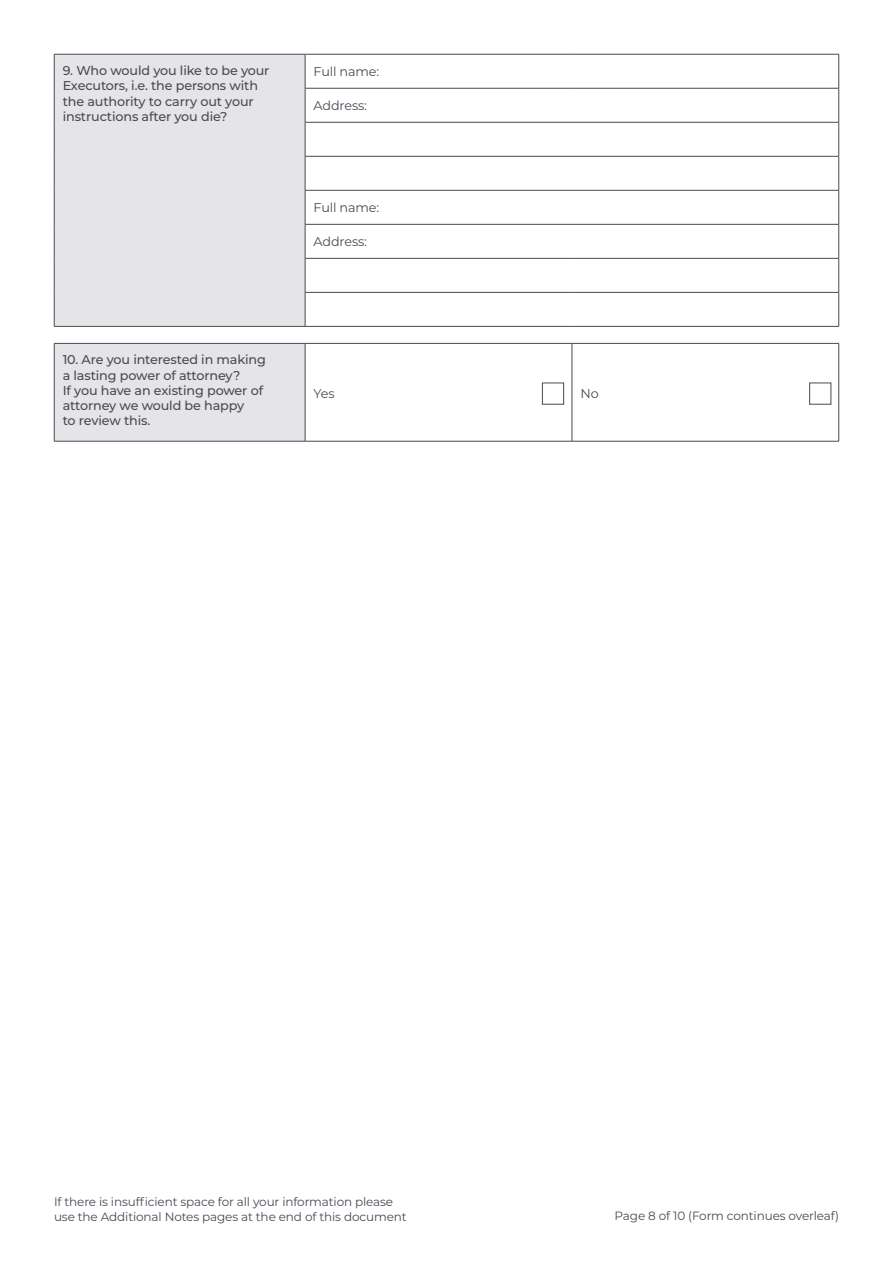
<style>
.page{position:relative;width:893px;height:1263px;background:#fff}
.page>*{position:absolute;margin:0;border:0;box-sizing:border-box;transform-origin:0 0}
.t1{font:500 12.75px/15.3px "Montserrat";letter-spacing:-.01em;color:#464b54}
.t2{font:12.75px "Montserrat";letter-spacing:-.01em;color:#464b54}
.t3{font:12px/14.4px "Montserrat";letter-spacing:-.01em;color:#464b54}
</style>
<div class="page">
<svg style="left:54px;top:55px;width:785px;height:386px"></svg>
<hr style="left:54px;top:54px;width:251px;height:1px;background:#464b54">
<hr style="left:54px;top:54px;width:1px;height:34px;background:#464b54">
<hr style="left:54px;top:88px;width:1px;height:34px;background:#464b54">
<hr style="left:54px;top:122px;width:1px;height:34px;background:#464b54">
<hr style="left:54px;top:156px;width:1px;height:34px;background:#464b54">
<hr style="left:54px;top:190px;width:1px;height:34px;background:#464b54">
<hr style="left:54px;top:224px;width:1px;height:34px;background:#464b54">
<hr style="left:54px;top:258px;width:1px;height:34px;background:#464b54">
<hr style="left:54px;top:292px;width:1px;height:34px;background:#464b54">
<hr style="left:54px;top:343px;width:251px;height:1px;background:#464b54">
<hr style="left:54px;top:344px;width:1px;height:97px;background:#464b54">
<hr style="left:305px;top:54px;width:267px;height:1px;background:#464b54">
<hr style="left:305px;top:54px;width:1px;height:34px;background:#464b54">
<hr style="left:572px;top:54px;width:267px;height:1px;background:#464b54">
<hr style="left:838px;top:54px;width:1px;height:34px;background:#464b54">
<hr style="left:305px;top:88px;width:1px;height:34px;background:#464b54">
<hr style="left:838px;top:88px;width:1px;height:34px;background:#464b54">
<hr style="left:305px;top:122px;width:1px;height:34px;background:#464b54">
<hr style="left:838px;top:122px;width:1px;height:34px;background:#464b54">
<hr style="left:305px;top:156px;width:1px;height:34px;background:#464b54">
<hr style="left:838px;top:156px;width:1px;height:34px;background:#464b54">
<hr style="left:305px;top:190px;width:267px;height:1px;background:#464b54">
<hr style="left:305px;top:191px;width:1px;height:33px;background:#464b54">
<hr style="left:572px;top:190px;width:267px;height:1px;background:#464b54">
<hr style="left:838px;top:191px;width:1px;height:33px;background:#464b54">
<hr style="left:305px;top:225px;width:1px;height:33px;background:#464b54">
<hr style="left:838px;top:225px;width:1px;height:33px;background:#464b54">
<hr style="left:305px;top:259px;width:1px;height:33px;background:#464b54">
<hr style="left:838px;top:259px;width:1px;height:33px;background:#464b54">
<hr style="left:305px;top:293px;width:1px;height:33px;background:#464b54">
<hr style="left:838px;top:293px;width:1px;height:33px;background:#464b54">
<hr style="left:305px;top:343px;width:267px;height:1px;background:#464b54">
<hr style="left:305px;top:344px;width:1px;height:97px;background:#464b54">
<hr style="left:572px;top:343px;width:267px;height:1px;background:#464b54">
<hr style="left:572px;top:344px;width:1px;height:97px;background:#464b54">
<hr style="left:838px;top:344px;width:1px;height:97px;background:#464b54">
<hr style="left:305px;top:441px;width:267px;height:1px;background:#464b54">
<hr style="left:572px;top:441px;width:267px;height:1px;background:#464b54">
<hr style="left:54px;top:441px;width:251px;height:1px;background:#464b54">
<hr style="left:54px;top:326px;width:251px;height:1px;background:#464b54">
<hr style="left:305px;top:88px;width:267px;height:1px;background:#464b54">
<hr style="left:572px;top:88px;width:267px;height:1px;background:#464b54">
<hr style="left:305px;top:122px;width:267px;height:1px;background:#464b54">
<hr style="left:572px;top:122px;width:267px;height:1px;background:#464b54">
<hr style="left:305px;top:156px;width:267px;height:1px;background:#464b54">
<hr style="left:572px;top:156px;width:267px;height:1px;background:#464b54">
<hr style="left:305px;top:224px;width:267px;height:1px;background:#464b54">
<hr style="left:572px;top:224px;width:267px;height:1px;background:#464b54">
<hr style="left:305px;top:258px;width:267px;height:1px;background:#464b54">
<hr style="left:572px;top:258px;width:267px;height:1px;background:#464b54">
<hr style="left:305px;top:292px;width:267px;height:1px;background:#464b54">
<hr style="left:572px;top:292px;width:267px;height:1px;background:#464b54">
<hr style="left:305px;top:326px;width:267px;height:1px;background:#464b54">
<hr style="left:572px;top:326px;width:267px;height:1px;background:#464b54">
<div style="left:542px;top:383px;width:22px;height:21px;border:1px solid #464b54"></div>
<p class="t1" style="left:63px;top:62px;width:208px">9. Who would you like to be your<br>Executors, i.e. the persons with the authority to carry out your instructions after you die?</p>
<p class="t2" style="left:314px;top:62px;width:67px">Full name:</p>
<p class="t2" style="left:314px;top:96px;width:55px">Address:</p>
<p class="t1" style="left:63px;top:352px;width:205px">10. Are you interested in making a lasting power of attorney?<br>If you have an existing power of attorney we would be happy<br>to review this.</p>
<p class="t2" style="left:314px;top:198px;width:67px">Full name:</p>
<p class="t2" style="left:314px;top:232px;width:55px">Address:</p>
<p class="t2" style="left:314px;top:385px;width:23px">Yes</p>
<p class="t2" style="left:580px;top:385px;width:20px">No</p>
<p class="t3" style="left:54px;top:1194px;width:354px">If there is insufficient space for all your information please use the Additional Notes pages at the end of this document</p>
<p class="t3" style="left:615px;top:1208px;width:226px">Page 8 of 10 (Form continues overleaf)</p>
</div>
